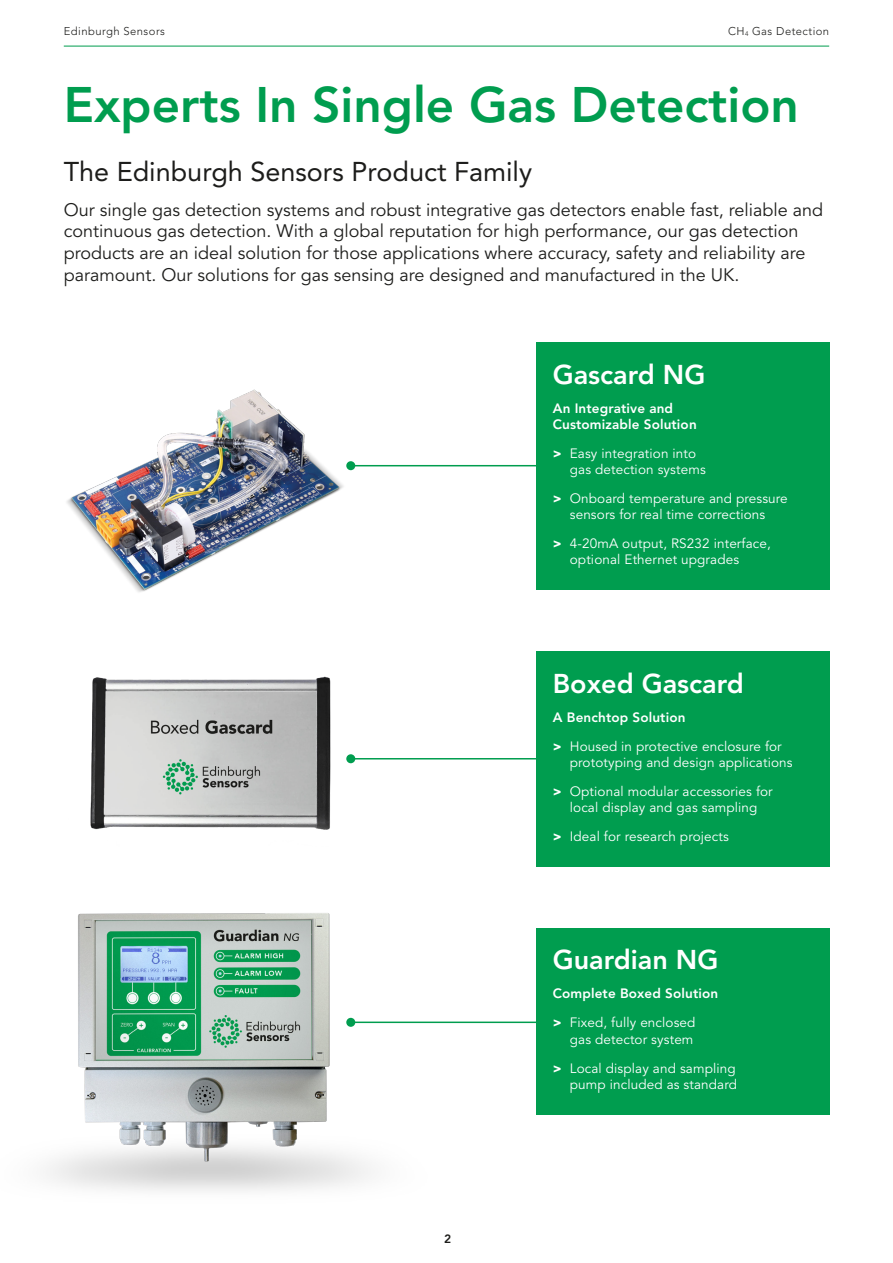
<style>
.page{position:relative;width:893px;height:1263px;background:#fff}
.page>*{position:absolute;margin:0;border:0;box-sizing:border-box;transform-origin:0 0}
.t1{font:800 49.5px "Avenir LT Std";color:#009d4f}
.Sub_Header{font:27px "Avenir LT Std";color:#1d1d1b}
.Sub_Header_White-Bold{font:800 27px "Avenir LT Std";color:#fff}
.Intro_Text{font:18px/21.6px "Avenir LT Std";color:#1d1d1b}
.t2{font:13.5px/16.2px "Avenir LT Std";letter-spacing:.01em;color:#fff}
.Body_Text{font:800 13.5px/16.2px "Avenir LT Std";letter-spacing:.01em;color:#fff}
.t3{font:800 12px "Avenir LT Std";color:#1d1d1b}
.t4{font:300 11.25px "Avenir LT Std";letter-spacing:.04em;color:#1d1d1b}
.s1{font-size:6.6px}
.s2{font-weight:900}
</style>
<div class="page">
<img style="left:46px;top:913px;width:389px;height:278px">
<img style="left:90px;top:676px;width:267px;height:154px">
<img style="left:67px;top:389px;width:304px;height:203px">
<div style="left:536px;top:928px;width:293px;height:186px;background:#009d4f"></div>
<div style="left:536px;top:651px;width:293px;height:215px;background:#009d4f"></div>
<div style="left:536px;top:342px;width:293px;height:248px;background:#009d4f"></div>
<hr style="left:351px;top:465px;width:191px;height:1px;background:#009d4f">
<div style="left:346px;top:461px;width:9px;height:9px;background:#009d4f;border-radius:50%"></div>
<hr style="left:351px;top:758px;width:191px;height:1px;background:#009d4f">
<div style="left:346px;top:754px;width:9px;height:9px;background:#009d4f;border-radius:50%"></div>
<hr style="left:351px;top:1021px;width:191px;height:2px;background:#009d4f">
<div style="left:346px;top:1018px;width:9px;height:9px;background:#009d4f;border-radius:50%"></div>
<hr style="left:64px;top:46px;width:765px;height:1px;background:#009d4f">
<p class="t4" style="left:64px;top:25px;width:103px">Edinburgh Sensors</p>
<p class="t4" style="left:728px;top:25px;width:103px">CH<span class="s1">4</span> Gas Detection</p>
<p class="t1" style="left:64px;top:76px;width:737px">Experts In Single Gas Detection</p>
<p class="Sub_Header" style="left:64px;top:156px;width:470px">The Edinburgh Sensors Product Family</p>
<p class="Intro_Text" style="left:64px;top:199px;width:761px">Our single gas detection systems and robust integrative gas detectors enable fast, reliable and continuous gas detection. With a global reputation for high performance, our gas detection products are an ideal solution for those applications where accuracy, safety and reliability are paramount. Our solutions for gas sensing are designed and manufactured in the UK.</p>
<p class="Sub_Header_White-Bold" style="left:553px;top:358px;width:154px">Gascard NG</p>
<p class="Body_Text" style="left:553px;top:400px;width:145px">An Integrative and<br>Customizable Solution</p>
<p class="t2" style="left:570px;top:445px;width:137px;text-indent:-17px"><span class="s2">&gt;</span> Easy integration into gas detection systems</p>
<p class="t2" style="left:553px;top:490px;width:236px;text-align:center"><span class="s2">&gt;</span> Onboard temperature and pressure sensors for real time corrections</p>
<p class="t2" style="left:570px;top:536px;width:203px;text-indent:-17px"><span class="s2">&gt;</span> 4-20mA output, RS232 interface, optional Ethernet upgrades</p>
<p class="Sub_Header_White-Bold" style="left:553px;top:667px;width:192px">Boxed Gascard</p>
<p class="Body_Text" style="left:553px;top:709px;width:134px">A Benchtop Solution</p>
<p class="t2" style="left:570px;top:738px;width:224px;text-indent:-17px"><span class="s2">&gt;</span> Housed in protective enclosure for prototyping and design applications</p>
<p class="t2" style="left:553px;top:783px;width:221px;text-align:center"><span class="s2">&gt;</span> Optional modular accessories for local display and gas sampling</p>
<p class="t2" style="left:553px;top:828px;width:178px"><span class="s2">&gt;</span> Ideal for research projects</p>
<p class="t3" style="left:444px;top:1232px;width:9px">2</p>
<p class="Sub_Header_White-Bold" style="left:553px;top:944px;width:167px">Guardian NG</p>
<p class="Body_Text" style="left:553px;top:986px;width:167px">Complete Boxed Solution</p>
<p class="t2" style="left:553px;top:1015px;width:144px;text-align:right"><span class="s2">&gt;</span> Fixed, fully enclosed gas detector system</p>
<p class="t2" style="left:553px;top:1060px;width:186px;text-align:right"><span class="s2">&gt;</span> Local display and sampling pump included as standard</p>
</div>
